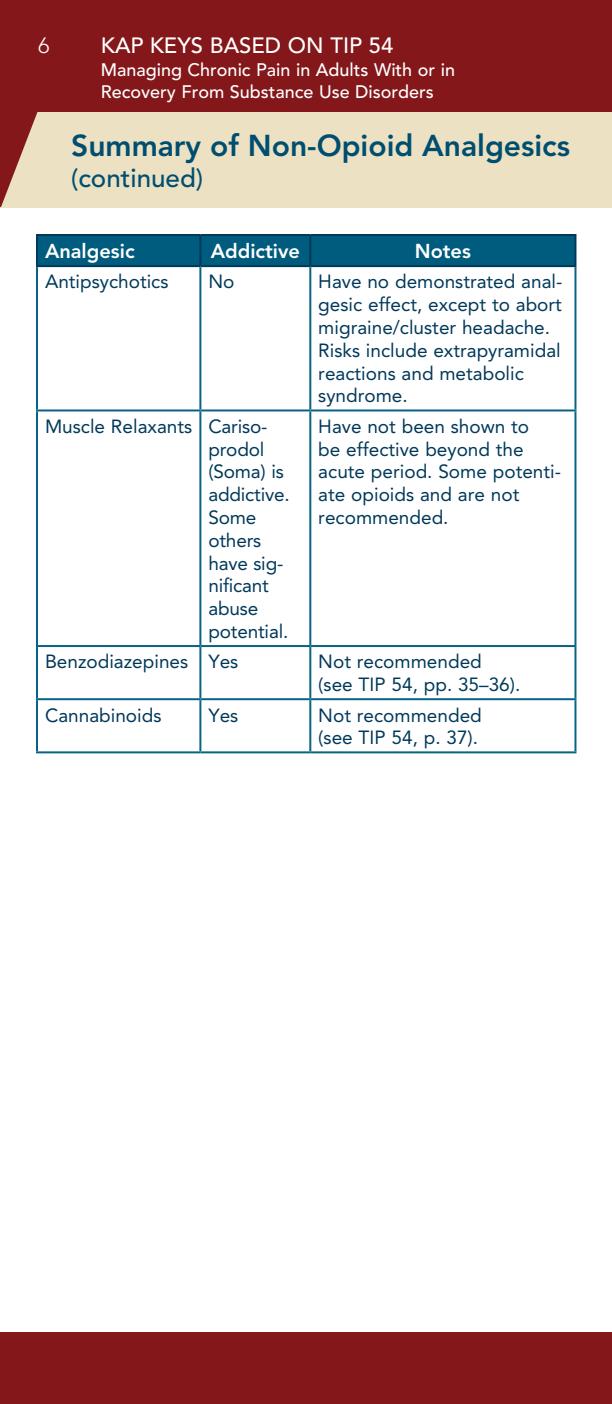
<style>
.page{position:relative;width:612px;height:1404px;background:#fff}
.page>*{position:absolute;margin:0;border:0;box-sizing:border-box;transform-origin:0 0}
.t1{font:800 30px "Avenir LT Std";color:#004e6f}
.t2{font:500 26px "Avenir LT Std";color:#004e6f}
.t3{font:500 22px "Avenir LT Std";color:#fff}
.t4{font:300 22px "Avenir LT Std";color:#fff}
.t5{font:800 20px "Avenir LT Std";color:#fff}
.t6{font:19px/22.8px "Avenir LT Std";color:#00395a}
.t7{font:500 18px/22px "Avenir LT Std";color:#fff}
</style>
<div class="page">
<div style="left:0;top:0;width:612px;height:113px;background:#84171a"></div>
<div style="left:0;top:1332px;width:612px;height:72px;background:#84171a"></div>
<div style="left:0;top:112px;width:612px;height:95px;background:#ece1c3"></div>
<svg style="left:0;top:112px;width:38px;height:95px"></svg>
<div style="left:37px;top:235px;width:163px;height:31px;background:#005c7e"></div>
<div style="left:200px;top:235px;width:110px;height:31px;background:#005c7e"></div>
<div style="left:310px;top:235px;width:265px;height:31px;background:#005c7e"></div>
<hr style="left:36px;top:236px;width:2px;height:29px;background:#00395a">
<hr style="left:36px;top:234px;width:164px;height:2px;background:#00395a">
<hr style="left:36px;top:265px;width:164px;height:2px;background:#00395a">
<hr style="left:199px;top:236px;width:2px;height:29px;background:#00395a">
<hr style="left:200px;top:234px;width:110px;height:2px;background:#00395a">
<hr style="left:200px;top:265px;width:110px;height:2px;background:#00395a">
<hr style="left:309px;top:236px;width:2px;height:29px;background:#00395a">
<hr style="left:310px;top:234px;width:266px;height:2px;background:#00395a">
<hr style="left:574px;top:236px;width:2px;height:29px;background:#00395a">
<hr style="left:310px;top:265px;width:266px;height:2px;background:#00395a">
<hr style="left:36px;top:267px;width:2px;height:142px;background:#086385">
<hr style="left:199px;top:267px;width:2px;height:142px;background:#086385">
<hr style="left:309px;top:267px;width:2px;height:142px;background:#086385">
<hr style="left:574px;top:267px;width:2px;height:142px;background:#086385">
<hr style="left:36px;top:411px;width:2px;height:234px;background:#086385">
<hr style="left:36px;top:409px;width:164px;height:2px;background:#086385">
<hr style="left:199px;top:411px;width:2px;height:234px;background:#086385">
<hr style="left:200px;top:409px;width:110px;height:2px;background:#086385">
<hr style="left:309px;top:411px;width:2px;height:234px;background:#086385">
<hr style="left:310px;top:409px;width:266px;height:2px;background:#086385">
<hr style="left:574px;top:411px;width:2px;height:234px;background:#086385">
<hr style="left:36px;top:647px;width:2px;height:51px;background:#086385">
<hr style="left:36px;top:645px;width:164px;height:2px;background:#086385">
<hr style="left:199px;top:647px;width:2px;height:51px;background:#086385">
<hr style="left:200px;top:645px;width:110px;height:2px;background:#086385">
<hr style="left:309px;top:647px;width:2px;height:51px;background:#086385">
<hr style="left:310px;top:645px;width:266px;height:2px;background:#086385">
<hr style="left:574px;top:647px;width:2px;height:51px;background:#086385">
<hr style="left:36px;top:700px;width:2px;height:51px;background:#086385">
<hr style="left:36px;top:698px;width:164px;height:2px;background:#086385">
<hr style="left:36px;top:751px;width:164px;height:2px;background:#086385">
<hr style="left:199px;top:700px;width:2px;height:51px;background:#086385">
<hr style="left:200px;top:698px;width:110px;height:2px;background:#086385">
<hr style="left:200px;top:751px;width:110px;height:2px;background:#086385">
<hr style="left:309px;top:700px;width:2px;height:51px;background:#086385">
<hr style="left:310px;top:698px;width:266px;height:2px;background:#086385">
<hr style="left:574px;top:700px;width:2px;height:51px;background:#086385">
<hr style="left:310px;top:751px;width:266px;height:2px;background:#086385">
<p class="t4" style="left:38px;top:33px;width:13px">6</p>
<p class="t3" style="left:101px;top:32px;width:294px">KAP Keys Based on TIP 54</p>
<p class="t7" style="left:101px;top:59px;width:356px">Managing Chronic Pain in Adults With or in<br>Recovery From Substance Use Disorders</p>
<h1 class="t1" style="left:71px;top:128px;width:500px">Summary of Non-Opioid Analgesics</h1>
<h2 class="t2" style="left:71px;top:163px;width:134px">(continued)</h2>
<p class="t5" style="left:45px;top:239px;width:91px">Analgesic</p>
<p class="t5" style="left:211px;top:239px;width:91px">Addictive</p>
<p class="t5" style="left:415px;top:239px;width:58px">Notes</p>
<p class="t6" style="left:45px;top:271px;width:125px">Antipsychotics</p>
<p class="t6" style="left:208px;top:271px;width:28px">No</p>
<p class="t6" style="left:318px;top:271px;width:246px">Have no demonstrated anal&shy;gesic effect, except to abort migraine/cluster headache.<br>Risks include extrapyramidal reactions and metabolic syndrome.</p>
<p class="t6" style="left:45px;top:415px;width:149px">Muscle Relaxants</p>
<p class="t6" style="left:208px;top:415px;width:83px">Cariso&shy;prodol (Soma) is addictive.<br>Some others have sig&shy;nificant abuse potential.</p>
<p class="t6" style="left:318px;top:415px;width:244px">Have not been shown to<br>be effective beyond the acute period. Some potenti&shy;ate opioids and are not recommended.</p>
<p class="t6" style="left:45px;top:651px;width:145px">Benzodiazepines</p>
<p class="t6" style="left:208px;top:651px;width:31px">Yes</p>
<p class="t6" style="left:318px;top:651px;width:204px">Not recommended (see TIP 54, pp. 35–36).</p>
<p class="t6" style="left:45px;top:704px;width:118px">Cannabinoids</p>
<p class="t6" style="left:208px;top:704px;width:31px">Yes</p>
<p class="t6" style="left:318px;top:704px;width:165px">Not recommended (see TIP 54, p. 37).</p>
</div>
